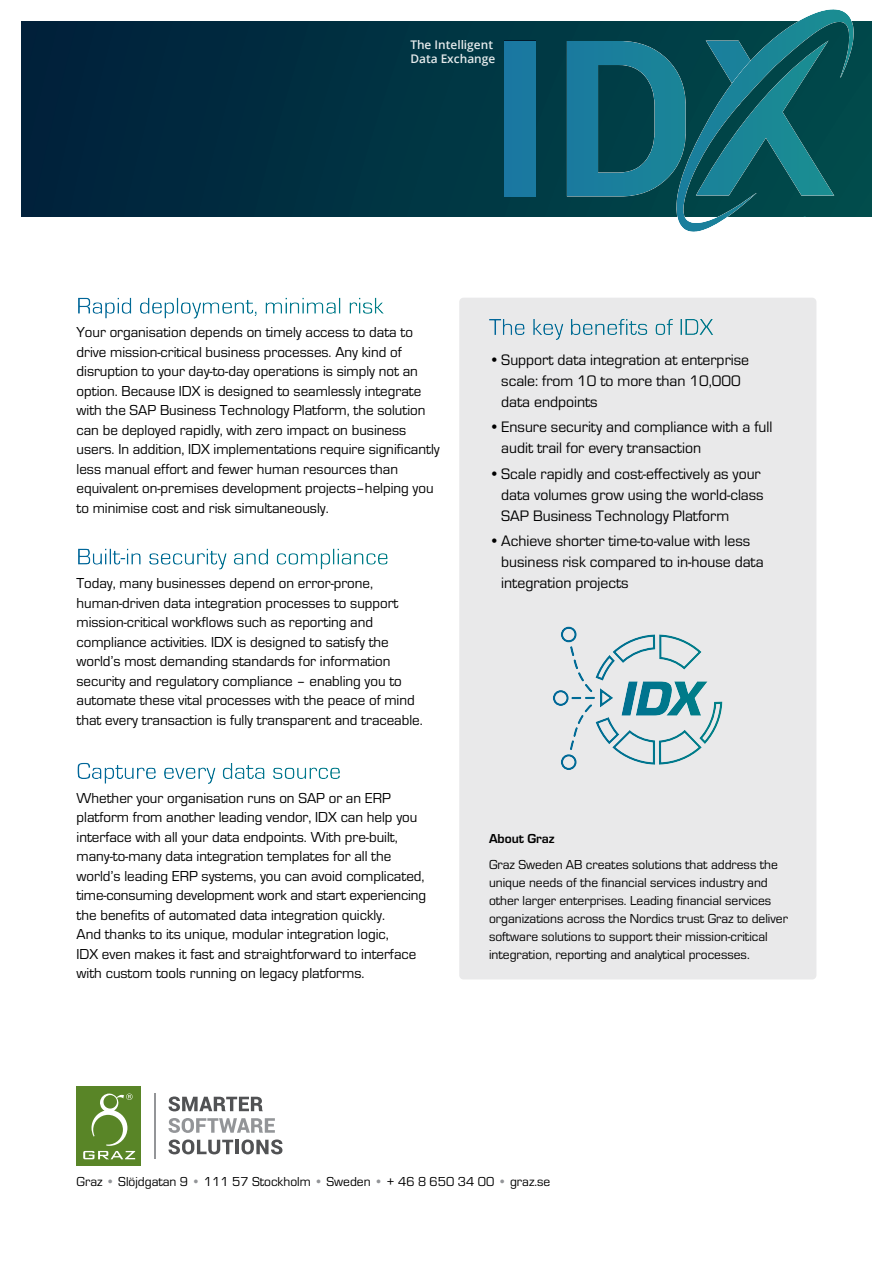
<style>
.page{position:relative;width:893px;height:1263px;background:#fff}
.page>*{position:absolute;margin:0;border:0;box-sizing:border-box;transform-origin:0 0}
.t1{font:15.75px/21px "Eurostile";color:#000}
.t2{font:15px/19.5px "Eurostile";color:#000}
.t3{font:13.5px/18px "Eurostile";color:#000}
.t4{font:700 13.5px "Eurostile";color:#000}
.t5{font:600 11.85px/14.2px "Open Sans";color:#fff}
.s1{color:#939598}
</style>
<div class="page">
<div style="left:33px;top:21px;width:17px;height:196px;background:#00213b"></div>
<div style="left:50px;top:21px;width:17px;height:196px;background:#00223b"></div>
<div style="left:67px;top:21px;width:17px;height:196px;background:#00233c"></div>
<div style="left:84px;top:21px;width:17px;height:196px;background:#00243d"></div>
<div style="left:101px;top:21px;width:17px;height:196px;background:#00243d"></div>
<div style="left:118px;top:21px;width:17px;height:196px;background:#00253d"></div>
<div style="left:135px;top:21px;width:17px;height:196px;background:#00263d"></div>
<div style="left:152px;top:21px;width:18px;height:196px;background:#00273e"></div>
<div style="left:170px;top:21px;width:17px;height:196px;background:#00283e"></div>
<div style="left:187px;top:21px;width:17px;height:196px;background:#00283e"></div>
<div style="left:204px;top:21px;width:17px;height:196px;background:#00293e"></div>
<div style="left:221px;top:21px;width:17px;height:196px;background:#002a3f"></div>
<div style="left:238px;top:21px;width:17px;height:196px;background:#002b3f"></div>
<div style="left:255px;top:21px;width:17px;height:196px;background:#002c3f"></div>
<div style="left:272px;top:21px;width:17px;height:196px;background:#002e40"></div>
<div style="left:289px;top:21px;width:17px;height:196px;background:#002e40"></div>
<div style="left:306px;top:21px;width:17px;height:196px;background:#002f40"></div>
<div style="left:323px;top:21px;width:17px;height:196px;background:#003041"></div>
<div style="left:340px;top:21px;width:17px;height:196px;background:#003142"></div>
<div style="left:357px;top:21px;width:17px;height:196px;background:#003242"></div>
<div style="left:374px;top:21px;width:18px;height:196px;background:#003443"></div>
<div style="left:392px;top:21px;width:17px;height:196px;background:#003543"></div>
<div style="left:409px;top:21px;width:17px;height:196px;background:#003543"></div>
<div style="left:426px;top:21px;width:17px;height:196px;background:#003643"></div>
<div style="left:443px;top:21px;width:17px;height:196px;background:#003744"></div>
<div style="left:460px;top:21px;width:17px;height:196px;background:#003744"></div>
<div style="left:477px;top:21px;width:17px;height:196px;background:#003844"></div>
<svg style="left:494px;top:21px;width:17px;height:196px;background:#013c4a"></svg>
<div style="left:528px;top:21px;width:17px;height:196px;background:#003b45"></div>
<div style="left:545px;top:21px;width:17px;height:196px;background:#003b45"></div>
<div style="left:505px;top:41px;width:31px;height:155px;background:#1a78a1"></div>
<svg style="left:567px;top:9px;width:305px;height:223px;background:#276f79"></svg>
<div style="left:459px;top:298px;width:357px;height:681px;background:#e9e9ea;border-radius:4px"></div>
<svg style="left:489px;top:319px;width:224px;height:16px"></svg>
<svg style="left:553px;top:626px;width:169px;height:144px"></svg>
<svg style="left:78px;top:298px;width:306px;height:16px"></svg>
<svg style="left:77px;top:763px;width:263px;height:16px"></svg>
<svg style="left:78px;top:549px;width:310px;height:16px"></svg>
<div style="left:77px;top:1086px;width:64px;height:80px;background:#598527"></div>
<svg style="left:83px;top:1093px;width:52px;height:66px"></svg>
<hr style="left:155px;top:1093px;width:1px;height:66px;background:#939598">
<svg style="left:168px;top:1096px;width:95px;height:15px"></svg>
<svg style="left:168px;top:1118px;width:107px;height:15px"></svg>
<svg style="left:168px;top:1139px;width:65px;height:15px"></svg>
<hr style="left:235px;top:1140px;width:4px;height:14px;background:#515254">
<svg style="left:242px;top:1139px;width:40px;height:15px"></svg>
<p class="t5" style="left:410px;top:39px;width:86px">The Intelligent<br>Data Exchange</p>
<p class="t2" style="left:77px;top:324px;width:365px">Your organisation depends on timely access to data to drive mission-critical business processes. Any kind of disruption to your day-to-day operations is simply not an option. Because IDX is designed to seamlessly integrate with the SAP Business Technology Platform, the solution can be deployed rapidly, with zero impact on business users. In addition, IDX implementations require significantly less manual effort and fewer human resources than equivalent on-premises development projects–helping you to minimise cost and risk simultaneously.</p>
<p class="t2" style="left:77px;top:575px;width:348px">Today, many businesses depend on error-prone, human-driven data integration processes to support mission-critical workflows such as reporting and compliance activities. IDX is designed to satisfy the world’s most demanding standards for information security and regulatory compliance – enabling you to automate these vital processes with the peace of mind that every transaction is fully transparent and traceable.</p>
<p class="t2" style="left:77px;top:789px;width:351px">Whether your organisation runs on SAP or an ERP platform from another leading vendor, IDX can help you interface with all your data endpoints. With pre-built, many-to-many data integration templates for all the world’s leading ERP systems, you can avoid complicated, time-consuming development work and start experiencing the benefits of automated data integration quickly.<br>And thanks to its unique, modular integration logic,<br>IDX even makes it fast and straightforward to interface with custom tools running on legacy platforms.</p>
<p class="t1" style="left:501px;top:348px;width:249px;text-indent:-12px">• Support data integration at enterprise scale: from 10 to more than 10,000 data endpoints</p>
<p class="t1" style="left:501px;top:416px;width:273px;text-indent:-12px">• Ensure security and compliance with a full audit trail for every transaction</p>
<p class="t1" style="left:489px;top:462px;width:273px">•Scale rapidly and cost-effectively as your</p>
<p class="t1" style="left:501px;top:485px;width:264px">data volumes grow using the world-class<br>SAP Business Technology Platform</p>
<p class="t1" style="left:501px;top:530px;width:264px;text-indent:-12px">• Achieve shorter time-to-value with less business risk compared to in-house data integration projects</p>
<p class="t4" style="left:489px;top:830px;width:67px">About Graz</p>
<p class="t3" style="left:489px;top:857px;width:300px">Graz Sweden AB creates solutions that address the unique needs of the financial services industry and other larger enterprises. Leading financial services organizations across the Nordics trust Graz to deliver software solutions to support their mission-critical integration, reporting and analytical processes.</p>
<p class="t3" style="left:77px;top:1174px;width:475px">Graz <span class="s1">•</span> Slöjdgatan 9 <span class="s1">•</span> 111 57 Stockholm <span class="s1">•</span> Sweden <span class="s1">•</span> + 46 8 650 34 00 <span class="s1">•</span> graz.se</p>
</div>
